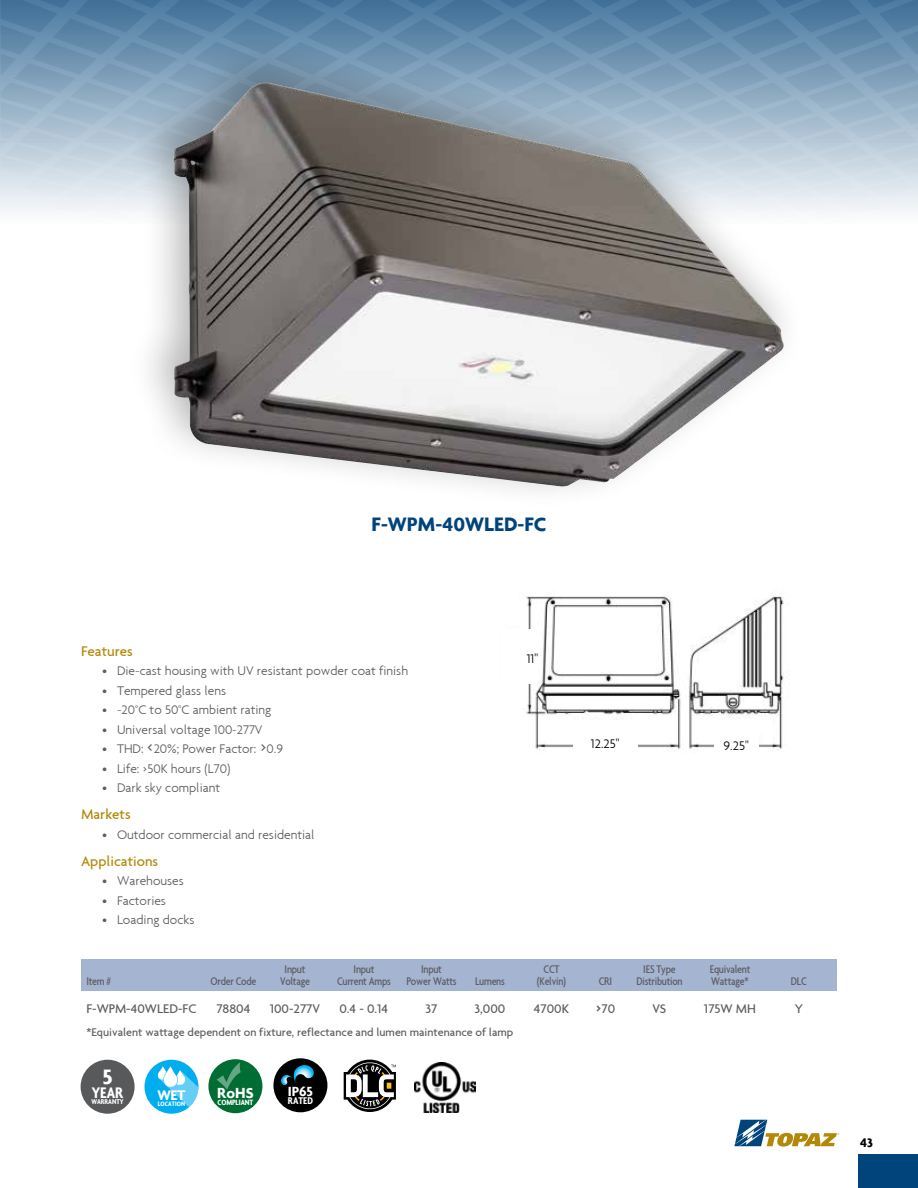
<style>
.page{position:relative;width:918px;height:1188px;background:#fff}
.page>*{position:absolute;margin:0;border:0;box-sizing:border-box;transform-origin:0 0}
.t1{font:700 22.5px "Agenda";color:#fff}
.t2{font:700 21px "Agenda";color:#00447c}
.t3{font:700 condensed 16.5px "Agenda";color:#fff}
.t4{font:700 15.75px "Agenda";color:#fff}
.t5{font:500 15px "Agenda";color:#b38808}
.t6{font:700 15px "Agenda";color:#fff}
.t7{font:700 14.25px "Agenda";color:#fff}
.t8{font:300 13.5px "Agenda";color:#5d5d60}
.t9{font:500 13.5px "Agenda";color:#5d5d60}
.t10{font:300 13.5px "Agenda";color:#000}
.t11{font:700 13.5px "Agenda";color:#000}
.t12{font:500 condensed 12px "Agenda";letter-spacing:-.02em;color:#5d5d60}
.t13{font:500 12px "Agenda";color:#5d5d60}
.t14{font:700 condensed 10.5px "Agenda";color:#fff}
.t15{font:700 condensed 8.25px "Agenda";letter-spacing:-.01em;color:#fff}
.t16{font:700 condensed 7.5px "Agenda";color:#fff}
.t17{font:700 condensed 6.9px "Agenda";letter-spacing:.01em;color:#fff}
.s1{font-size:19.5px}
.s2{font-size:16.5px}
</style>
<div class="page">
<svg style="left:734px;top:1120px;width:105px;height:27px"></svg>
<div style="left:0;top:0;width:918px;height:224px;background:linear-gradient(to bottom,#42729a,#fdfdfd)"></div>
<div style="left:81px;top:960px;width:756px;height:31px;background:#a4b4d1"></div>
<div style="left:81px;top:1060px;width:54px;height:54px;background:#58595b;border-radius:50%"></div>
<div style="left:144px;top:1060px;width:54px;height:54px;background:#00aeef;border-radius:50%"></div>
<svg style="left:158px;top:1066px;width:41px;height:41px"></svg>
<div style="left:208px;top:1059px;width:54px;height:54px;background:#006e34;border-radius:50%"></div>
<svg style="left:216px;top:1062px;width:25px;height:28px"></svg>
<svg style="left:344px;top:1060px;width:52px;height:52px"></svg>
<img style="left:414px;top:1062px;width:62px;height:50px">
<div style="left:273px;top:1058px;width:54px;height:54px;background:#000;border-radius:50%"></div>
<svg style="left:280px;top:1065px;width:34px;height:21px"></svg>
<div style="left:859px;top:1154px;width:59px;height:34px;background:#00447c"></div>
<img style="left:526px;top:596px;width:263px;height:154px">
<div style="left:573px;top:720px;width:65px;height:44px;background:#fff"></div>
<div style="left:502px;top:629px;width:36px;height:55px;background:#fff"></div>
<div style="left:714px;top:719px;width:45px;height:50px;background:#fff"></div>
<div style="left:127px;top:36px;width:679px;height:474px;background:#000;opacity:.3"></div>
<img style="left:173px;top:82px;width:612px;height:405px">
<h2 class="t2" style="left:372px;top:512px;width:176px">F-WPM-40WLED-FC</h2>
<p class="t5" style="left:81px;top:642px;width:53px">Features</p>
<p class="t8" style="left:102px;top:663px;width:308px">• Die-cast housing with UV resistant powder coat finish</p>
<p class="t8" style="left:102px;top:683px;width:126px">• Tempered glass lens</p>
<p class="t8" style="left:102px;top:702px;width:171px">• -20°C to 50°C ambient rating</p>
<p class="t8" style="left:102px;top:722px;width:162px">• Universal voltage 100-277V</p>
<p class="t8" style="left:102px;top:741px;width:183px">• THD: <span class="s1">&lt;</span>20%; Power Factor: <span class="s1">&gt;</span>0.9</p>
<p class="t8" style="left:102px;top:761px;width:130px">• Life: &gt;50K hours (L70)</p>
<p class="t8" style="left:102px;top:780px;width:120px">• Dark sky compliant</p>
<p class="t5" style="left:81px;top:805px;width:51px">Markets</p>
<p class="t8" style="left:102px;top:827px;width:214px">• Outdoor commercial and residential</p>
<p class="t5" style="left:81px;top:852px;width:79px">Applications</p>
<p class="t8" style="left:102px;top:873px;width:83px">• Warehouses</p>
<p class="t8" style="left:102px;top:893px;width:65px">• Factories</p>
<p class="t8" style="left:102px;top:912px;width:94px">• Loading docks</p>
<p class="t10" style="left:527px;top:651px;width:13px">11"</p>
<p class="t10" style="left:591px;top:736px;width:30px">12.25"</p>
<p class="t10" style="left:724px;top:738px;width:27px">9.25"</p>
<p class="t12" style="left:285px;top:963px;width:22px">Input</p>
<p class="t12" style="left:354px;top:963px;width:22px">Input</p>
<p class="t12" style="left:421px;top:963px;width:22px">Input</p>
<p class="t12" style="left:544px;top:963px;width:17px">CCT</p>
<p class="t12" style="left:643px;top:963px;width:34px">IES Type</p>
<p class="t12" style="left:710px;top:963px;width:42px">Equivalent</p>
<p class="t12" style="left:86px;top:975px;width:26px">Item #</p>
<p class="t12" style="left:211px;top:975px;width:47px">Order Code</p>
<p class="t12" style="left:280px;top:975px;width:31px">Voltage</p>
<p class="t12" style="left:337px;top:975px;width:55px">Current Amps</p>
<p class="t12" style="left:406px;top:975px;width:52px">Power Watts</p>
<p class="t12" style="left:475px;top:975px;width:31px">Lumens</p>
<p class="t12" style="left:537px;top:975px;width:31px">(Kelvin)</p>
<p class="t12" style="left:599px;top:975px;width:15px">CRI</p>
<p class="t12" style="left:636px;top:975px;width:48px">Distribution</p>
<p class="t12" style="left:711px;top:975px;width:39px">Wattage*</p>
<p class="t12" style="left:791px;top:975px;width:17px">DLC</p>
<p class="t9" style="left:86px;top:1001px;width:112px">F-WPM-40WLED-FC</p>
<p class="t9" style="left:216px;top:1001px;width:36px">78804</p>
<p class="t9" style="left:270px;top:1001px;width:52px">100-277V</p>
<p class="t9" style="left:340px;top:1001px;width:50px">0.4 - 0.14</p>
<p class="t9" style="left:425px;top:1001px;width:13px">37</p>
<p class="t9" style="left:475px;top:1001px;width:32px">3,000</p>
<p class="t9" style="left:534px;top:1001px;width:37px">4700K</p>
<p class="t9" style="left:596px;top:1001px;width:21px"><span class="s2">&gt;</span>70</p>
<p class="t9" style="left:652px;top:1001px;width:15px">VS</p>
<p class="t9" style="left:704px;top:1001px;width:54px">175W MH</p>
<p class="t9" style="left:795px;top:1001px;width:10px">Y</p>
<p class="t13" style="left:86px;top:1025px;width:429px">*Equivalent wattage dependent on fixture, reflectance and lumen maintenance of lamp</p>
<h1 class="t1" style="left:102px;top:1063px;width:12px">5</h1>
<p class="t3" style="left:92px;top:1083px;width:33px">YEAR</p>
<p class="t16" style="left:91px;top:1097px;width:34px">WARRANTY</p>
<p class="t6" style="left:157px;top:1086px;width:30px">WET</p>
<p class="t17" style="left:158px;top:1100px;width:29px">LOCATION</p>
<p class="t4" style="left:217px;top:1083px;width:38px">RoHS</p>
<p class="t15" style="left:218px;top:1098px;width:37px">COMPLIANT</p>
<p class="t7" style="left:288px;top:1082px;width:27px">IP65</p>
<p class="t14" style="left:288px;top:1094px;width:27px">RATED</p>
<p class="t11" style="left:860px;top:1134px;width:14px">43</p>
</div>
